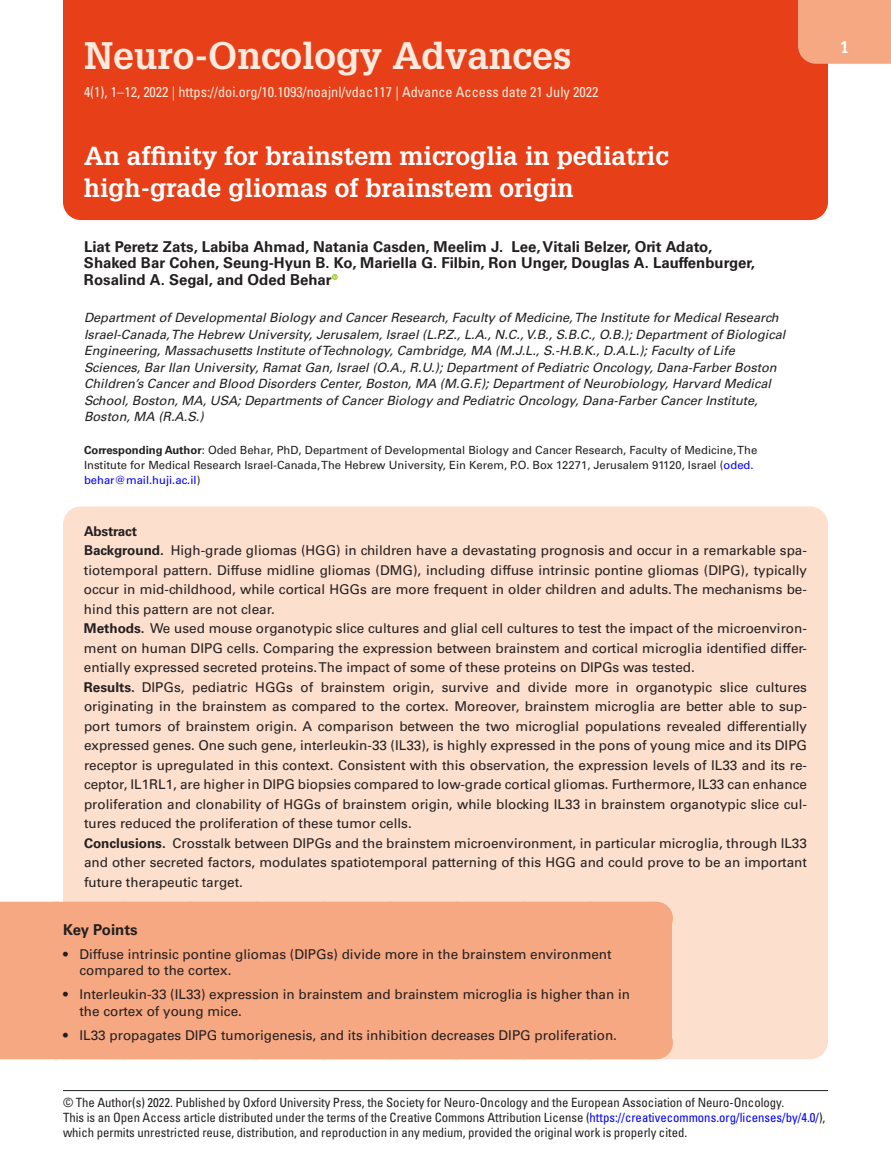
<style>
.page{position:relative;width:891px;height:1175px;background:#fff}
.page>*{position:absolute;margin:0;border:0;box-sizing:border-box;transform-origin:0 0}
.t1{font:700 37.5px "Glypha LT Std";color:#fdeade}
.Article_Title{font:700 25.5px/31.5px "Glypha LT Std";color:#fff}
.t2{font:700 16.5px "Glypha LT Std";color:#fff}
.Authors{font:700 15px/16.5px "Univers LT Std";color:#231f20}
.Keywords_Title{font:700 15px "Univers LT Std";color:#231f20}
.t3{font:condensed 14.25px "Univers LT Std";color:#fdeade}
.Abstract{font:13.5px/19.5px "Univers LT Std";color:#231f20;text-align:justify}
.Abstract_Last{font:13.5px/19.5px "Univers LT Std";color:#231f20;text-align:justify}
.Keywords{font:13.5px/16.5px "Univers LT Std";color:#231f20}
.Keywords1{font:13.5px/16.5px "Univers LT Std";color:#231f20}
.Keywords2{font:13.5px "Univers LT Std";color:#231f20}
.Abstract_Title{font:700 13.5px "Univers LT Std";letter-spacing:-.015em;color:#231f20}
.Affiliation{font:italic 12.75px/16.5px "Univers LT Std";color:#231f20}
.License{font:condensed 12.75px/15px "Univers LT Std";color:#231f20}
.CopyrightLine{font:condensed 12.75px "Univers LT Std";color:#231f20}
.FM_Correspondence{font:11.25px/15px "Univers LT Std";color:#231f20}
.s1{font-weight:700}
.s2{color:#00f}
</style>
<div class="page">
<div style="left:63px;top:0;width:765px;height:166px;background:#e73f18"></div>
<div style="left:798px;top:0;width:93px;height:64px;background:#f5a882"></div>
<hr style="left:63px;top:1090px;width:765px;height:1px;background:#1d1e1f">
<div style="left:63px;top:506px;width:765px;height:553px;background:#fcdfcd;border-radius:18px"></div>
<div style="left:0;top:919px;width:672px;height:34px;background:#f5a882"></div>
<div style="left:0;top:901px;width:656px;height:33px;background:#f5a882"></div>
<svg style="left:56px;top:901px;width:566px;height:1px"></svg>
<hr style="left:656px;top:901px;width:1px;height:33px;background:#f5a882">
<div style="left:0;top:935px;width:672px;height:57px;background:#f5a882"></div>
<div style="left:0;top:976px;width:672px;height:57px;background:#f5a882"></div>
<div style="left:0;top:1016px;width:672px;height:27px;background:#f5a882"></div>
<div style="left:0;top:1026px;width:656px;height:33px;background:#f5a882"></div>
<hr style="left:656px;top:1026px;width:1px;height:33px;background:#f5a882">
<svg style="left:332px;top:274px;width:6px;height:6px"></svg>
<div style="left:63px;top:166px;width:765px;height:54px;background:#e73f18"></div>
<h1 class="t1" style="left:84px;top:32px;width:489px">Neuro-Oncology Advances</h1>
<p class="t3" style="left:84px;top:83px;width:516px">4(1), 1–12, 2022 | https://doi.org/10.1093/noajnl/vdac117 | Advance Access date 21 July 2022</p>
<h1 class="Article_Title" style="left:84px;top:140px;width:586px">An affinity for brainstem microglia in pediatric high-grade gliomas of brainstem origin</h1>
<p class="Authors" style="left:84px;top:238px;width:672px">Liat Peretz Zats, Labiba Ahmad, Natania Casden, Meelim J. Lee, Vitali Belzer, Orit Adato,<br>Shaked Bar Cohen, Seung-Hyun B. Ko, Mariella G. Filbin, Ron Unger, Douglas A. Lauffenburger,<br>Rosalind A. Segal, and Oded Behar</p>
<p class="Affiliation" style="left:84px;top:310px;width:703px">Department of Developmental Biology and Cancer Research, Faculty of Medicine, The Institute for Medical Research Israel-Canada, The Hebrew University, Jerusalem, Israel (L.P.Z., L.A., N.C., V.B., S.B.C., O.B.); Department of Biological Engineering, Massachusetts Institute of Technology, Cambridge, MA (M.J.L., S.-H.B.K., D.A.L.); Faculty of Life Sciences, Bar Ilan University, Ramat Gan, Israel (O.A., R.U.); Department of Pediatric Oncology, Dana-Farber Boston Children’s Cancer and Blood Disorders Center, Boston, MA (M.G.F.); Department of Neurobiology, Harvard Medical School, Boston, MA, USA; Departments of Cancer Biology and Pediatric Oncology, Dana-Farber Cancer Institute, Boston, MA (R.A.S.)</p>
<p class="FM_Correspondence" style="left:84px;top:442px;width:675px"><span class="s1">Corresponding Author</span>: Oded Behar, PhD, Department of Developmental Biology and Cancer Research, Faculty of Medicine, The<br>Institute for Medical Research Israel-Canada, The Hebrew University, Ein Kerem, P.O. Box 12271, Jerusalem 91120, Israel (<span class="s2">oded. behar@mail.huji.ac.il</span>)</p>
<h2 class="Abstract_Title" style="left:84px;top:523px;width:55px">Abstract</h2>
<p class="Abstract" style="left:84px;top:540px;width:725px"><span class="s1">Background.</span> High-grade gliomas (HGG) in children have a devastating prognosis and occur in a remarkable spa&shy;tiotemporal pattern. Diffuse midline gliomas (DMG), including diffuse intrinsic pontine gliomas (DIPG), typically occur in mid-childhood, while cortical HGGs are more frequent in older children and adults. The mechanisms be&shy;hind this pattern are not clear.</p>
<p class="Abstract" style="left:84px;top:618px;width:725px"><span class="s1">Methods.</span> We used mouse organotypic slice cultures and glial cell cultures to test the impact of the microenviron&shy;ment on human DIPG cells. Comparing the expression between brainstem and cortical microglia identified differ&shy;entially expressed secreted proteins. The impact of some of these proteins on DIPGs was tested.</p>
<p class="Abstract" style="left:84px;top:677px;width:725px"><span class="s1">Results.</span> DIPGs, pediatric HGGs of brainstem origin, survive and divide more in organotypic slice cultures originating in the brainstem as compared to the cortex. Moreover, brainstem microglia are better able to sup&shy;port tumors of brainstem origin. A comparison between the two microglial populations revealed differentially expressed genes. One such gene, interleukin-33 (IL33), is highly expressed in the pons of young mice and its DIPG receptor is upregulated in this context. Consistent with this observation, the expression levels of IL33 and its re&shy;ceptor, IL1RL1, are higher in DIPG biopsies compared to low-grade cortical gliomas. Furthermore, IL33 can enhance proliferation and clonability of HGGs of brainstem origin, while blocking IL33 in brainstem organotypic slice cul&shy;tures reduced the proliferation of these tumor cells.</p>
<p class="Abstract_Last" style="left:84px;top:833px;width:725px"><span class="s1">Conclusions.</span> Crosstalk between DIPGs and the brainstem microenvironment, in particular microglia, through IL33 and other secreted factors, modulates spatiotemporal patterning of this HGG and could prove to be an important future therapeutic target.</p>
<p class="Keywords_Title" style="left:63px;top:920px;width:76px">Key Points</p>
<p class="Keywords1" style="left:80px;top:945px;width:534px;text-indent:-16px">• Diffuse intrinsic pontine gliomas (DIPGs) divide more in the brainstem environment compared to the cortex.</p>
<p class="Keywords" style="left:80px;top:986px;width:552px;text-indent:-16px">• Interleukin-33 (IL33) expression in brainstem and brainstem microglia is higher than in the cortex of young mice.</p>
<p class="Keywords2" style="left:63px;top:1027px;width:556px">• IL33 propagates DIPG tumorigenesis, and its inhibition decreases DIPG proliferation.</p>
<p class="t2" style="left:840px;top:37px;width:11px">1</p>
<p class="CopyrightLine" style="left:63px;top:1094px;width:723px">© The Author(s) 2022. Published by Oxford University Press, the Society for Neuro-Oncology and the European Association of Neuro-Oncology.</p>
<p class="License" style="left:63px;top:1110px;width:764px">This is an Open Access article distributed under the terms of the Creative Commons Attribution License (<span class="s2">https://creativecommons.org/licenses/by/4.0/</span>), which permits unrestricted reuse, distribution, and reproduction in any medium, provided the original work is properly cited.</p>
</div>
